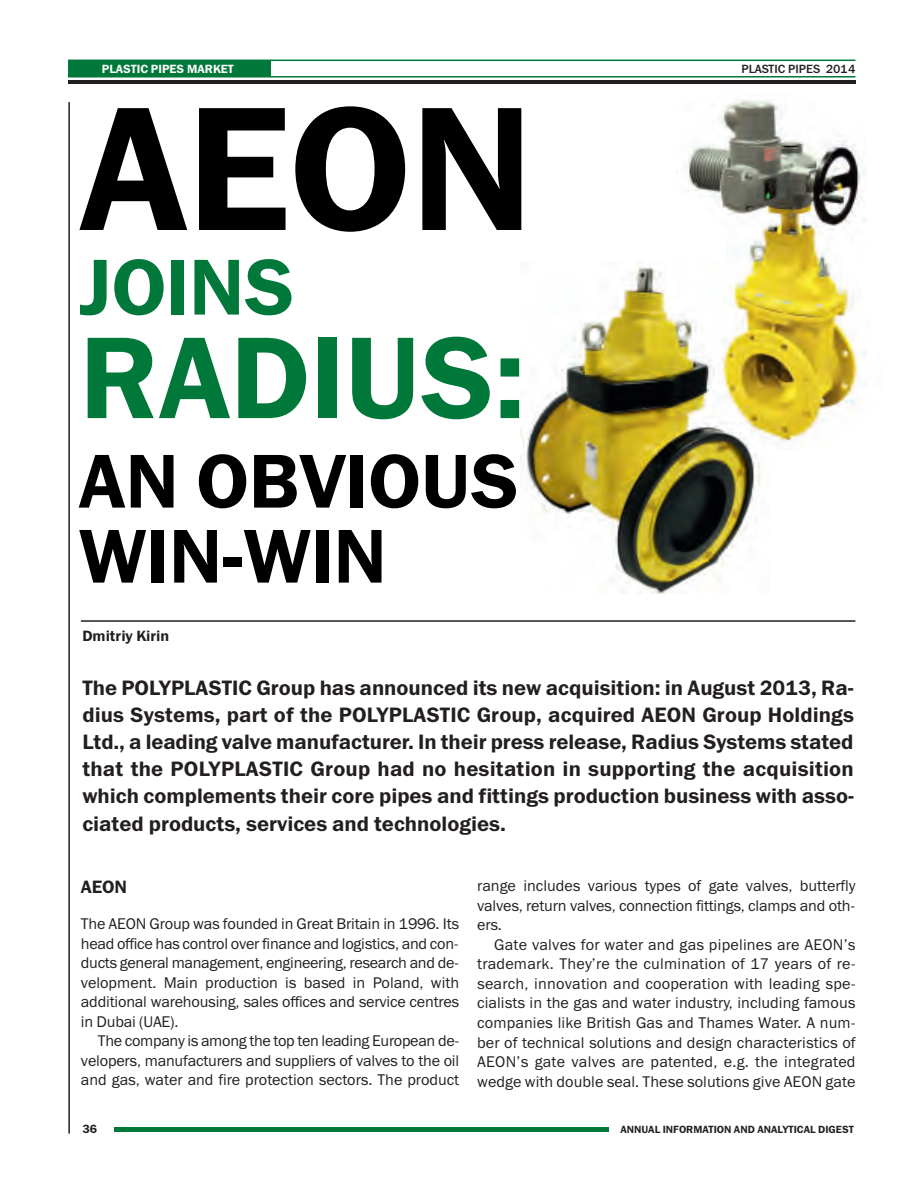
<style>
.page{position:relative;width:915px;height:1191px;background:#fff}
.page>*{position:absolute;margin:0;border:0;box-sizing:border-box;transform-origin:0 0}
.t1{font:177.6px "Franklin Gothic Demi C";color:#010000}
.t2{font:117px "Franklin Gothic Demi C";letter-spacing:-.005em;color:#00783a}
.t3{font:79.65px "Franklin Gothic Demi C";letter-spacing:-.01em;color:#00783a}
.t4{font:76.65px/75px "Franklin Gothic Demi C";letter-spacing:-.005em;color:#010000}
.t5{font:21px/27px "Franklin Gothic Demi C";color:#231f20;text-align:justify}
.t6{font:18px "Franklin Gothic Demi C";color:#231f20}
.t7{font:15.6px/19.5px "Franklin Gothic Book C";letter-spacing:-.01em;color:#231f20;text-align:justify}
.t8{font:15px "Franklin Gothic Demi C";color:#231f20}
.t9{font:12px "Franklin Gothic Demi C";color:#fff}
.t10{font:12px "Franklin Gothic Medium C";color:#231f20}
.t11{font:12px "Franklin Gothic Demi C";color:#231f20}
.t12{font:10.5px "Franklin Gothic Demi C";color:#231f20}
</style>
<div class="page">
<hr style="left:68px;top:102px;width:2px;height:1031px;background:#231f20">
<hr style="left:81px;top:620px;width:774px;height:2px;background:#231f20">
<img style="left:520px;top:266px;width:240px;height:328px">
<img style="left:676px;top:99px;width:190px;height:350px">
<hr style="left:114px;top:1127px;width:494px;height:4px;background:#00783a">
<hr style="left:68px;top:76px;width:787px;height:1px;background:#00783a">
<hr style="left:68px;top:60px;width:787px;height:1px;background:#00783a">
<hr style="left:68px;top:80px;width:787px;height:3px;background:#231f20">
<div style="left:68px;top:60px;width:202px;height:16px;background:#00783a"></div>
<p class="t9" style="left:102px;top:62px;width:133px">PLASTIC PIPES MARKET</p>
<p class="t10" style="left:741px;top:62px;width:115px">PLASTIC PIPES 2014</p>
<h1 class="t1" style="left:79px;top:65px;width:455px">AEON</h1>
<h3 class="t3" style="left:79px;top:240px;width:216px">JOINS</h3>
<h2 class="t2" style="left:79px;top:309px;width:448px">RADIUS:</h2>
<h3 class="t4" style="left:79px;top:443px;width:441px">AN OBVIOUS<br>WIN-WIN</h3>
<p class="t8" style="left:82px;top:627px;width:88px">Dmitriy Kirin</p>
<p class="t5" style="left:82px;top:674px;width:772px">The POLYPLASTIC Group has announced its new acquisition: in August 2013, Ra&shy;dius Systems, part of the POLYPLASTIC Group, acquired AEON Group Holdings Ltd., a leading valve manufacturer. In their press release, Radius Systems stated that the POLYPLASTIC Group had no hesitation in supporting the acquisition which complements their core pipes and fittings production business with asso&shy;ciated products, services and technologies.</p>
<p class="t6" style="left:81px;top:876px;width:48px">AEON</p>
<p class="t7" style="left:81px;top:914px;width:380px">The AEON Group was founded in Great Britain in 1996. Its head office has control over finance and logistics, and con&shy;ducts general management, engineering, research and de&shy;velopment. Main production is based in Poland, with additional warehousing, sales offices and service centres in Dubai (UAE).</p>
<p class="t7" style="left:81px;top:1031px;width:379px;text-indent:17px">The company is among the top ten leading European de&shy;velopers, manufacturers and suppliers of valves to the oil and gas, water and fire protection sectors. The product</p>
<p class="t11" style="left:82px;top:1122px;width:16px">36</p>
<p class="t7" style="left:477px;top:876px;width:379px">range includes various types of gate valves, butterfly valves, return valves, connection fittings, clamps and oth&shy;ers.</p>
<p class="t7" style="left:477px;top:934px;width:380px;text-indent:17px">Gate valves for water and gas pipelines are AEON’s trademark. They’re the culmination of 17 years of re&shy;search, innovation and cooperation with leading spe&shy;cialists in the gas and water industry, including famous companies like British Gas and Thames Water. A num&shy;ber of technical solutions and design characteristics of AEON’s gate valves are patented, e.g. the integrated wedge with double seal. These solutions give AEON gate</p>
<p class="t12" style="left:620px;top:1122px;width:235px">ANNUAL INFORMATION AND ANALYTICAL DIGEST</p>
</div>
